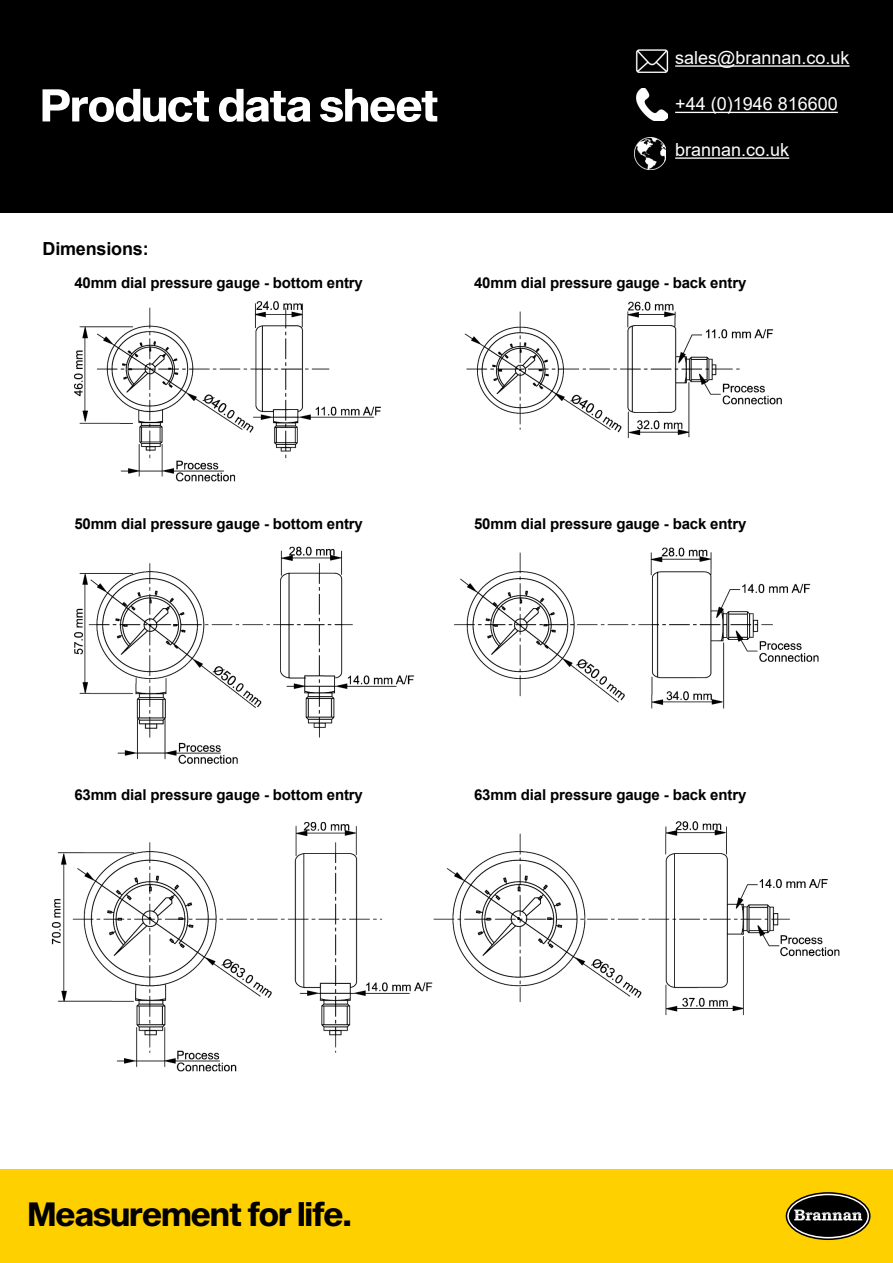
<style>
.page{position:relative;width:893px;height:1263px;background:#fff}
.page>*{position:absolute;margin:0;border:0;box-sizing:border-box;transform-origin:0 0}
.t1{font:33px "Sequel Sans Bold Disp";color:#000}
.t2{font:18px "Arial";color:#fff}
.t3{font:700 18px "Arial";letter-spacing:-.01em;color:#000}
.t4{font:700 15px "Arial";letter-spacing:-.01em;color:#000}
</style>
<div class="page">
<div style="left:0;top:0;width:893px;height:213px;background:#000"></div>
<div style="left:0;top:1169px;width:893px;height:94px;background:#ffd000"></div>
<svg style="left:786px;top:1193px;width:84px;height:46px"></svg>
<div style="left:786px;top:1192px;width:85px;height:48px;border:2px solid #000;border-radius:50%"></div>
<div style="left:789px;top:1195px;width:78px;height:42px;background:#000;border-radius:50%"></div>
<svg style="left:794px;top:1209px;width:68px;height:11px"></svg>
<img style="left:635px;top:50px;width:34px;height:22px">
<hr style="left:675px;top:65px;width:175px;height:2px;background:#fff">
<img style="left:637px;top:89px;width:30px;height:32px">
<hr style="left:675px;top:112px;width:163px;height:1px;background:#fff">
<img style="left:635px;top:137px;width:31px;height:32px">
<hr style="left:675px;top:157px;width:114px;height:2px;background:#fff">
<svg style="left:43px;top:89px;width:394px;height:33px"></svg>
<img style="left:51px;top:301px;width:789px;height:771px">
<div style="left:74px;top:514px;width:315px;height:21px;background:#fff"></div>
<div style="left:474px;top:514px;width:315px;height:21px;background:#fff"></div>
<div style="left:74px;top:784px;width:315px;height:22px;background:#fff"></div>
<div style="left:474px;top:784px;width:293px;height:22px;background:#fff"></div>
<p class="t2" style="left:675px;top:45px;width:176px">sales@brannan.co.uk</p>
<p class="t2" style="left:675px;top:92px;width:164px">+44 (0)1946 816600</p>
<p class="t2" style="left:675px;top:137px;width:116px">brannan.co.uk</p>
<p class="t3" style="left:43px;top:236px;width:108px">Dimensions:</p>
<p class="t4" style="left:74px;top:272px;width:290px">40mm dial pressure gauge - bottom entry</p>
<p class="t4" style="left:474px;top:272px;width:274px">40mm dial pressure gauge - back entry</p>
<p class="t4" style="left:74px;top:513px;width:290px">50mm dial pressure gauge - bottom entry</p>
<p class="t4" style="left:474px;top:513px;width:274px">50mm dial pressure gauge - back entry</p>
<p class="t4" style="left:74px;top:784px;width:290px">63mm dial pressure gauge - bottom entry</p>
<p class="t4" style="left:474px;top:784px;width:274px">63mm dial pressure gauge - back entry</p>
<h1 class="t1" style="left:28px;top:1191px;width:325px">Measurement for life.</h1>
</div>
